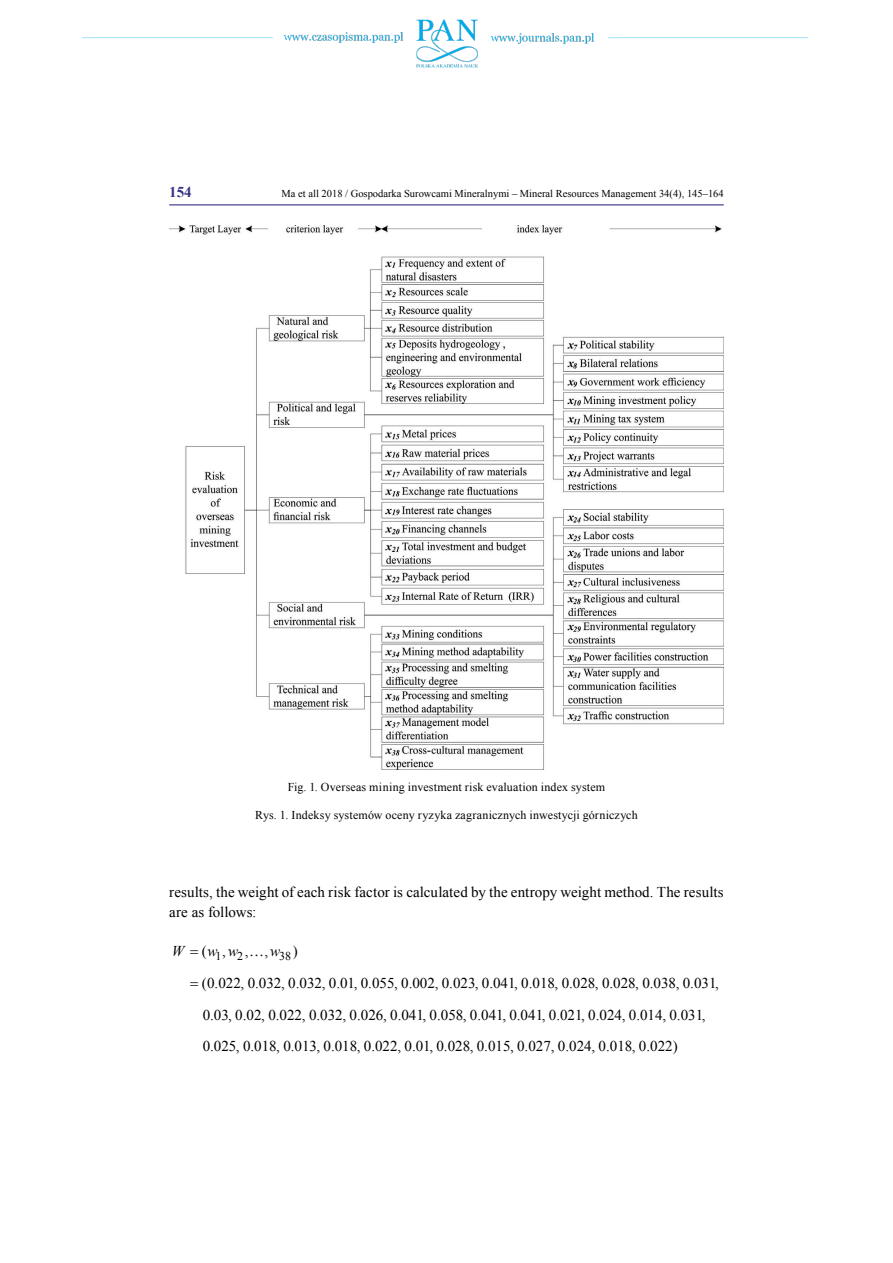
<style>
.page{position:relative;width:893px;height:1263px;background:#fff}
.page>*{position:absolute;margin:0;border:0;box-sizing:border-box;transform-origin:0 0}
.t1{font:15px/31.7px "Times New Roman";color:#000}
.t2{font:700 15px "Times New Roman";color:#363183}
.t3{font:italic 15px "Times New Roman";color:#000}
.t4{font:12px "Times New Roman";letter-spacing:.015em;color:#000}
.t5{font:10.5px "Times New Roman";color:#000}
.s1{font-style:italic}
</style>
<div class="page">
<img style="left:82px;top:19px;width:727px;height:49px">
<hr style="left:169px;top:204px;width:555px;height:1px;background:#363183">
<img style="left:169px;top:226px;width:555px;height:543px">
<p class="t2" style="left:169px;top:182px;width:24px">154</p>
<p class="t5" style="left:282px;top:186px;width:444px">Ma et all 2018 / Gospodarka Surowcami Mineralnymi – Mineral Resources Management 34(4), 145–164</p>
<p class="t4" style="left:288px;top:779px;width:319px">Fig. 1. Overseas mining investment risk evaluation index system</p>
<p class="t4" style="left:255px;top:806px;width:384px">Rys. 1. Indeksy systemów oceny ryzyka zagranicznych inwestycji górniczych</p>
<p class="t1" style="left:169px;top:881px;width:556px;line-height:20.4px">results, the weight of each risk factor is calculated by the entropy weight method. The results are as follows:</p>
<p class="t4" style="left:216px;top:948px;width:7px">1</p>
<p class="t4" style="left:237px;top:948px;width:7px">2</p>
<p class="t4" style="left:279px;top:948px;width:13px">38</p>
<p class="t1" style="left:202px;top:935px;width:25px">( ,</p>
<p class="t1" style="left:245px;top:935px;width:37px">, ,<span class="s1">w</span></p>
<p class="t1" style="left:202px;top:935px;width:518px;text-indent:91px">)<br>(0.022, 0.032, 0.032, 0.01, 0.055, 0.002, 0.023, 0.041, 0.018, 0.028, 0.028, 0.038, 0.031, 0.03, 0.02, 0.022, 0.032, 0.026, 0.041, 0.058, 0.041, 0.041, 0.021, 0.024, 0.014, 0.031, 0.025, 0.018, 0.013, 0.018, 0.022, 0.01, 0.028, 0.015, 0.027, 0.024, 0.018, 0.022)</p>
<p class="t3" style="left:172px;top:941px;width:14px">W</p>
<p class="t3" style="left:208px;top:941px;width:32px">w w</p>
</div>
